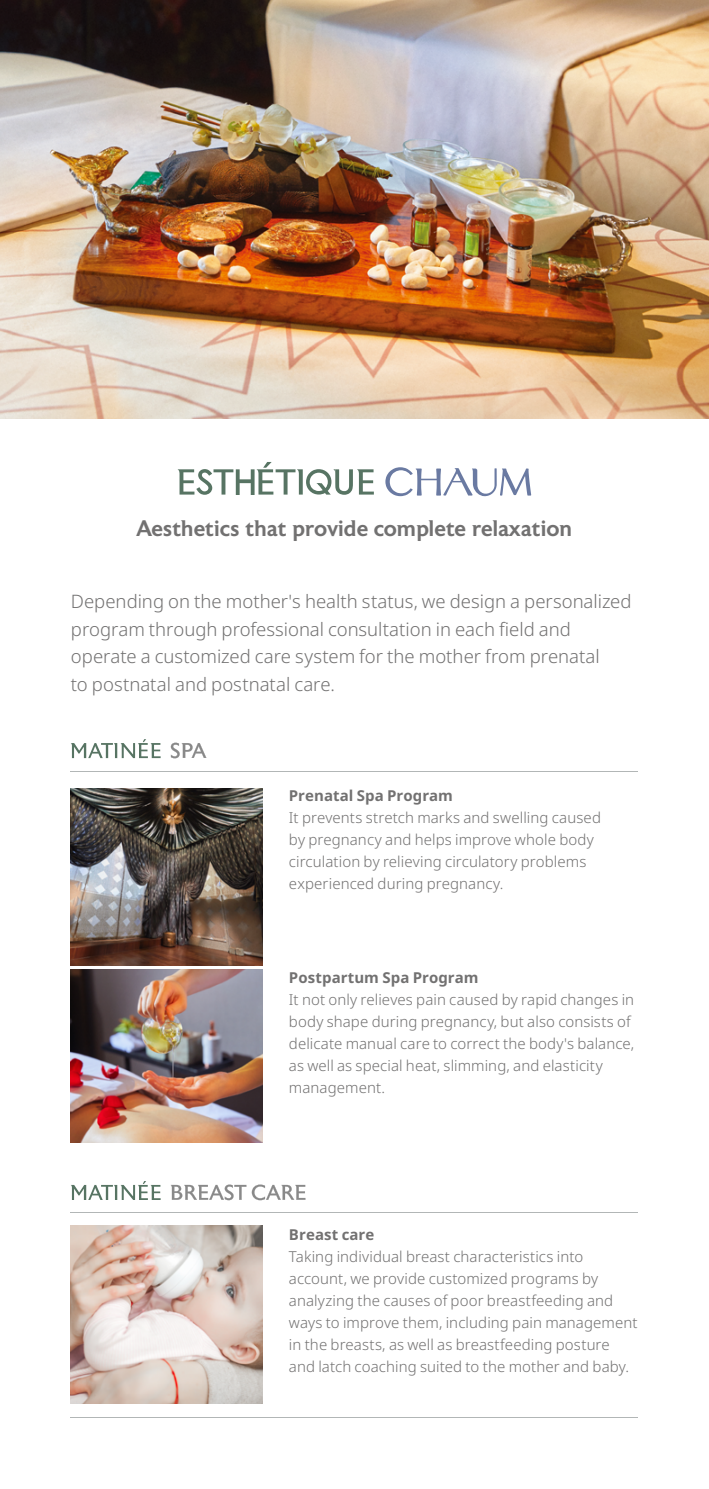
<style>
.page{position:relative;width:709px;height:1489px;background:#fff}
.page>*{position:absolute;margin:0;border:0;box-sizing:border-box;transform-origin:0 0}
.t1{font:500 22.5px "Astoria";letter-spacing:.01em;color:#727171}
.t2{font:300 18.5px/27.5px "Noto Sans";color:#727171}
.t3{font:300 15px/22px "Noto Sans";letter-spacing:.005em;color:#727171}
.t4{font:700 15px "Noto Sans";letter-spacing:.005em;color:#727171}
</style>
<div class="page">
<img style="left:0;top:0;width:709px;height:418px">
<svg style="left:385px;top:467px;width:146px;height:29px"></svg>
<svg style="left:178px;top:462px;width:196px;height:33px"></svg>
<svg style="left:71px;top:739px;width:90px;height:19px"></svg>
<svg style="left:171px;top:742px;width:35px;height:16px"></svg>
<svg style="left:71px;top:1181px;width:90px;height:18px"></svg>
<svg style="left:171px;top:1184px;width:75px;height:16px"></svg>
<svg style="left:252px;top:1184px;width:53px;height:16px"></svg>
<img style="left:71px;top:969px;width:191px;height:173px">
<img style="left:71px;top:788px;width:191px;height:177px">
<img style="left:71px;top:1225px;width:191px;height:177px">
<hr style="left:71px;top:770px;width:567px;height:1px;background:#b2b6b6">
<hr style="left:71px;top:1212px;width:567px;height:1px;background:#b2b6b6">
<hr style="left:71px;top:1417px;width:567px;height:1px;background:#b2b6b6">
<h1 class="t1" style="left:137px;top:516px;width:437px">Aesthetics that provide complete relaxation</h1>
<p class="t2" style="left:71px;top:588px;width:562px">Depending on the mother's health status, we design a personalized program through professional consultation in each field and operate a customized care system for the mother from prenatal<br>to postnatal and postnatal care.</p>
<p class="t4" style="left:289px;top:785px;width:165px">Prenatal Spa Program</p>
<p class="t3" style="left:289px;top:807px;width:313px">It prevents stretch marks and swelling caused by pregnancy and helps improve whole body circulation by relieving circulatory problems experienced during pregnancy.</p>
<p class="t4" style="left:289px;top:967px;width:191px">Postpartum Spa Program</p>
<p class="t3" style="left:289px;top:989px;width:347px">It not only relieves pain caused by rapid changes in body shape during pregnancy, but also consists of delicate manual care to correct the body's balance, as well as special heat, slimming, and elasticity management.</p>
<p class="t4" style="left:289px;top:1223px;width:87px">Breast care</p>
<p class="t3" style="left:289px;top:1245px;width:350px">Taking individual breast characteristics into account, we provide customized programs by analyzing the causes of poor breastfeeding and ways to improve them, including pain management in the breasts, as well as breastfeeding posture and latch coaching suited to the mother and baby.</p>
</div>
